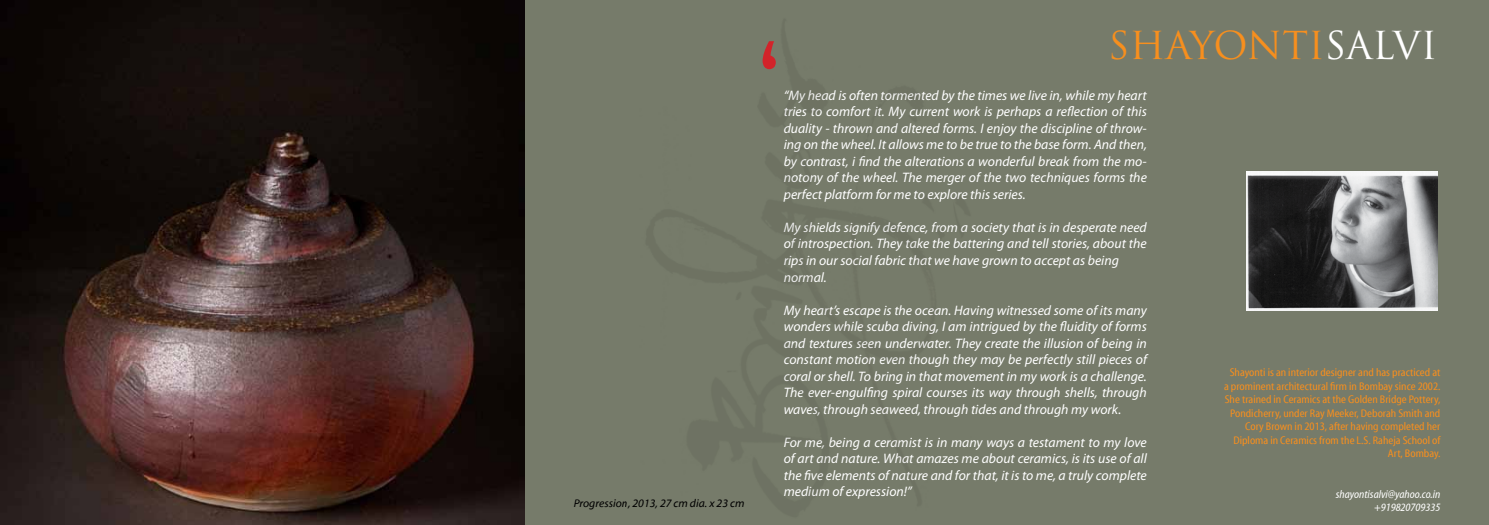
<style>
.page{position:relative;width:1489px;height:525px;background:#fff}
.page>*{position:absolute;margin:0;border:0;box-sizing:border-box;transform-origin:0 0}
.t1{font:800 condensed 75px "Abadi";color:#d2232a}
.t2{font:37.5px "Trajan Pro";color:#f78f1e}
.t3{font:italic 13.75px/16.5px "Myriad Pro";color:#fff;text-align:justify}
.t4{font:condensed 11.25px/13.5px "Myriad Web Pro";color:#f78f1e;text-align:right}
.t5{font:italic condensed 11.25px/13.5px "Myriad Web Pro";color:#fff;text-align:right}
.t6{font:italic 11.25px "Myriad Web Pro";color:#000}
.s1{color:#fff}
</style>
<div class="page">
<div style="left:0;top:0;width:1488px;height:524px;background:#767b6a"></div>
<img style="left:0;top:0;width:524px;height:524px">
<img style="left:1246px;top:171px;width:191px;height:139px">
<p class="t6" style="left:573px;top:497px;width:172px">Progression, 2013, 27 cm dia. x 23 cm</p>
<h1 class="t1" style="left:758px;top:24px;width:23px">‘</h1>
<h2 class="t2" style="left:1107px;top:22px;width:331px">SHAYONTI<span class="s1">SALVI</span></h2>
<p class="t3" style="left:783px;top:87px;width:364px">“My head is often tormented by the times we live in, while my heart tries to comfort it. My current work is perhaps a reflection of this duality - thrown and altered forms. I enjoy the discipline of throw&shy;ing on the wheel. It allows me to be true to the base form. And then, by contrast, i find the alterations a wonderful break from the mo&shy;notony of the wheel. The merger of the two techniques forms the perfect platform for me to explore this series.</p>
<p class="t3" style="left:783px;top:219px;width:364px;text-align:left">My shields signify defence, from a society that is in desperate need of introspection. They take the battering and tell stories, about the rips in our social fabric that we have grown to accept as being normal.</p>
<p class="t3" style="left:783px;top:301px;width:364px">My heart’s escape is the ocean. Having witnessed some of its many wonders while scuba diving, I am intrigued by the fluidity of forms and textures seen underwater. They create the illusion of being in constant motion even though they may be perfectly still pieces of coral or shell. To bring in that movement in my work is a challenge.<br>The ever-engulfing spiral courses its way through shells, through waves, through seaweed, through tides and through my work.</p>
<p class="t3" style="left:783px;top:433px;width:364px">For me, being a ceramist is in many ways a testament to my love of art and nature. What amazes me about ceramics, is its use of all the five elements of nature and for that, it is to me, a truly complete medium of expression!”</p>
<p class="t4" style="left:1223px;top:366px;width:218px">Shayonti is an interior designer and has practiced at a prominent architectural firm in Bombay since 2002.<br>She trained in Ceramics at the Golden Bridge Pottery, Pondicherry, under Ray Meeker, Deborah Smith and Cory Brown in 2013, after having completed her Diploma in Ceramics from the L.S. Raheja School of Art, Bombay.</p>
<p class="t5" style="left:1335px;top:487px;width:106px">shayontisalvi@yahoo.co.in +919820709335</p>
</div>
